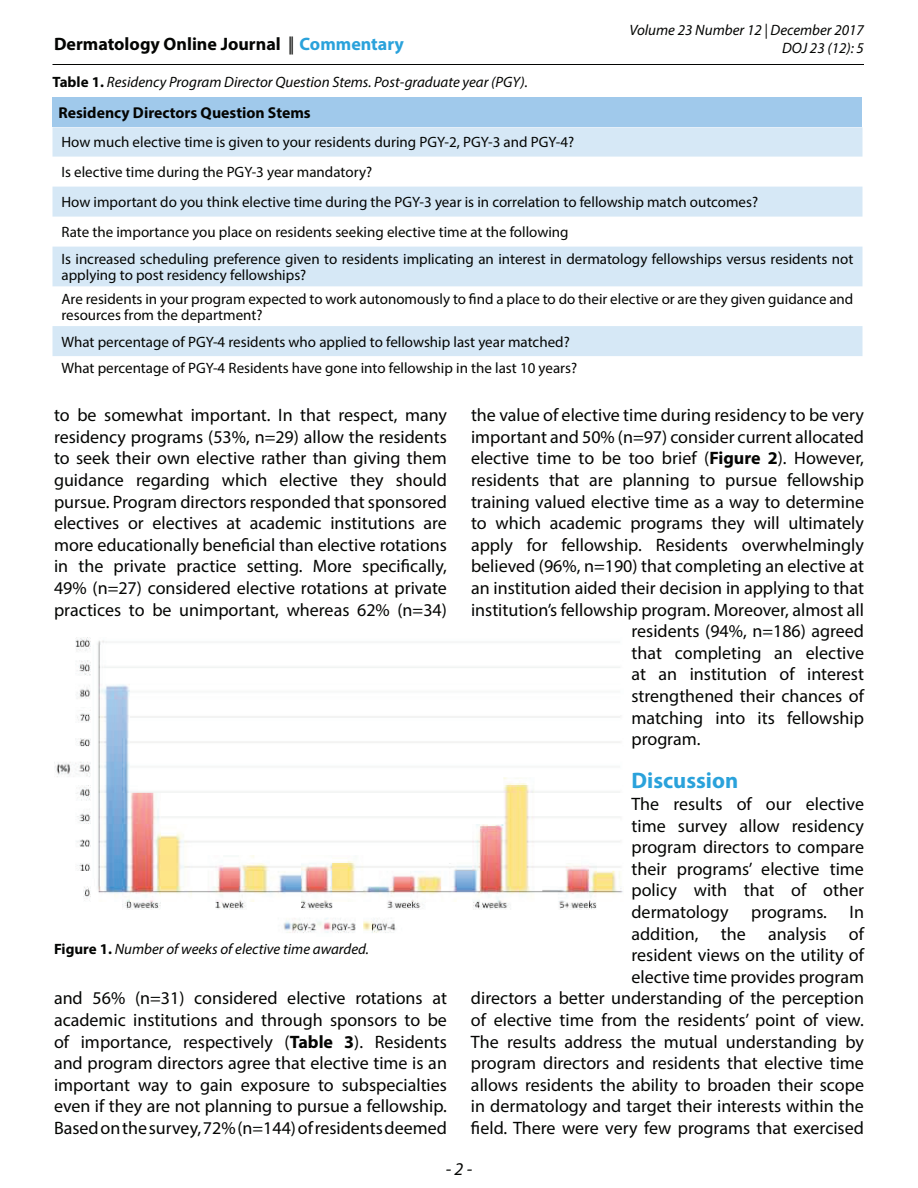
<style>
.page{position:relative;width:918px;height:1188px;background:#fff}
.page>*{position:absolute;margin:0;border:0;box-sizing:border-box;transform-origin:0 0}
.Sub_title{font:700 22.5px "Myriad Pro";color:#2aa2db}
.Body_text{font:18px/21.6px "Myriad Pro";color:#040503;text-align:justify}
.t1{font:700 18px "Myriad Pro";color:#040503}
.t2{font:italic 18px "Myriad Pro";color:#040503}
.Table_strong{font:700 15.75px "Myriad Pro";color:#040503}
.Table_content_left{font:15px/16.5px "Myriad Pro";color:#040503}
.Table_caption{font:italic 15px/18px "Myriad Pro";color:#040503;text-align:right}
.Figure_caption{font:italic 15px "Myriad Pro";color:#040503}
.s1{font-weight:400}
.s2{color:#2aa2db}
.s3{font-weight:700;font-style:normal}
.s4{font-weight:700}
</style>
<div class="page">
<hr style="left:52px;top:64px;width:812px;height:1px;background:#040503">
<img style="left:54px;top:638px;width:569px;height:295px">
<div style="left:52px;top:97px;width:810px;height:30px;background:#a0c9eb"></div>
<svg style="left:52px;top:127px;width:810px;height:229px;fill:#d6e8f6"></svg>
<p class="t1" style="left:54px;top:32px;width:351px">Dermatology Online Journal <span class="s1">||</span> <span class="s2">Commentary</span></p>
<p class="Table_caption" style="left:629px;top:20px;width:236px">Volume 23 Number 12 | December 2017<br>DOJ 23 (12): 5</p>
<p class="Table_caption" style="left:52px;top:73px;width:477px"><span class="s3">Table 1.</span> Residency Program Director Question Stems. Post-graduate year (PGY).</p>
<p class="Table_strong" style="left:58px;top:103px;width:254px">Residency Directors Question Stems</p>
<p class="Table_content_left" style="left:62px;top:134px;width:514px">How much elective time is given to your residents during PGY-2, PGY-3 and PGY-4?</p>
<p class="Table_content_left" style="left:62px;top:164px;width:312px">Is elective time during the PGY-3 year mandatory?</p>
<p class="Table_content_left" style="left:62px;top:194px;width:698px">How important do you think elective time during the PGY-3 year is in correlation to fellowship match outcomes?</p>
<p class="Table_content_left" style="left:62px;top:224px;width:509px">Rate the importance you place on residents seeking elective time at the following</p>
<p class="Table_content_left" style="left:62px;top:250px;width:793px">Is increased scheduling preference given to residents implicating an interest in dermatology fellowships versus residents not applying to post residency fellowships?</p>
<p class="Table_content_left" style="left:62px;top:290px;width:793px">Are residents in your program expected to work autonomously to find a place to do their elective or are they given guidance and resources from the department?</p>
<p class="Table_content_left" style="left:62px;top:333px;width:510px">What percentage of PGY-4 residents who applied to fellowship last year matched?</p>
<p class="Table_content_left" style="left:62px;top:360px;width:517px">What percentage of PGY-4 Residents have gone into fellowship in the last 10 years?</p>
<p class="Body_text" style="left:54px;top:404px;width:395px">to be somewhat important. In that respect, many residency programs (53%, n=29) allow the residents to seek their own elective rather than giving them guidance regarding which elective they should pursue. Program directors responded that sponsored electives or electives at academic institutions are more educationally beneficial than elective rotations in the private practice setting. More specifically, 49% (n=27) considered elective rotations at private practices to be unimportant, whereas 62% (n=34)</p>
<p class="Figure_caption" style="left:54px;top:940px;width:317px"><span class="s3">Figure 1.</span> Number of weeks of elective time awarded.</p>
<p class="Body_text" style="left:54px;top:987px;width:395px">and 56% (n=31) considered elective rotations at academic institutions and through sponsors to be of importance, respectively (<span class="s4">Table 3</span>). Residents and program directors agree that elective time is an important way to gain exposure to subspecialties even if they are not planning to pursue a fellowship.<br>Based on the survey, 72% (n=144) of residents deemed</p>
<p class="Body_text" style="left:471px;top:404px;width:394px">the value of elective time during residency to be very</p>
<p class="Body_text" style="left:471px;top:426px;width:394px">important and 50% (n=97) consider current allocated</p>
<p class="Body_text" style="left:471px;top:447px;width:394px">elective time to be too brief (<span class="s4">Figure 2</span>). However,</p>
<p class="Body_text" style="left:471px;top:469px;width:395px">residents that are planning to pursue fellowship</p>
<p class="Body_text" style="left:471px;top:490px;width:395px">training valued elective time as a way to determine</p>
<p class="Body_text" style="left:471px;top:512px;width:395px">to which academic programs they will ultimately</p>
<p class="Body_text" style="left:471px;top:534px;width:395px">apply for fellowship. Residents overwhelmingly</p>
<p class="Body_text" style="left:471px;top:555px;width:394px">believed (96%, n=190) that completing an elective at</p>
<p class="Body_text" style="left:471px;top:577px;width:394px">an institution aided their decision in applying to that</p>
<p class="Body_text" style="left:471px;top:598px;width:395px">institution’s fellowship program. Moreover, almost all</p>
<p class="Body_text" style="left:632px;top:620px;width:234px">residents (94%, n=186) agreed</p>
<p class="Body_text" style="left:632px;top:642px;width:234px">that completing an elective</p>
<p class="Body_text" style="left:632px;top:663px;width:234px">at an institution of interest</p>
<p class="Body_text" style="left:632px;top:685px;width:234px">strengthened their chances of</p>
<p class="Body_text" style="left:632px;top:706px;width:234px">matching into its fellowship</p>
<p class="Body_text" style="left:632px;top:728px;width:70px">program.</p>
<p class="Sub_title" style="left:632px;top:766px;width:108px">Discussion</p>
<p class="Body_text" style="left:471px;top:793px;width:395px;text-align:right">The results of our elective<br>time survey allow residency<br>program directors to compare<br>their programs’ elective time<br>policy with that of other<br>dermatology programs. In<br>addition, the analysis of<br>resident views on the utility of<br>elective time provides program<br>directors a better understanding of the perception of elective time from the residents’ point of view.<br>The results address the mutual understanding by program directors and residents that elective time allows residents the ability to broaden their scope in dermatology and target their interests within the field. There were very few programs that exercised</p>
<p class="t2" style="left:446px;top:1157px;width:28px">- 2 -</p>
</div>
